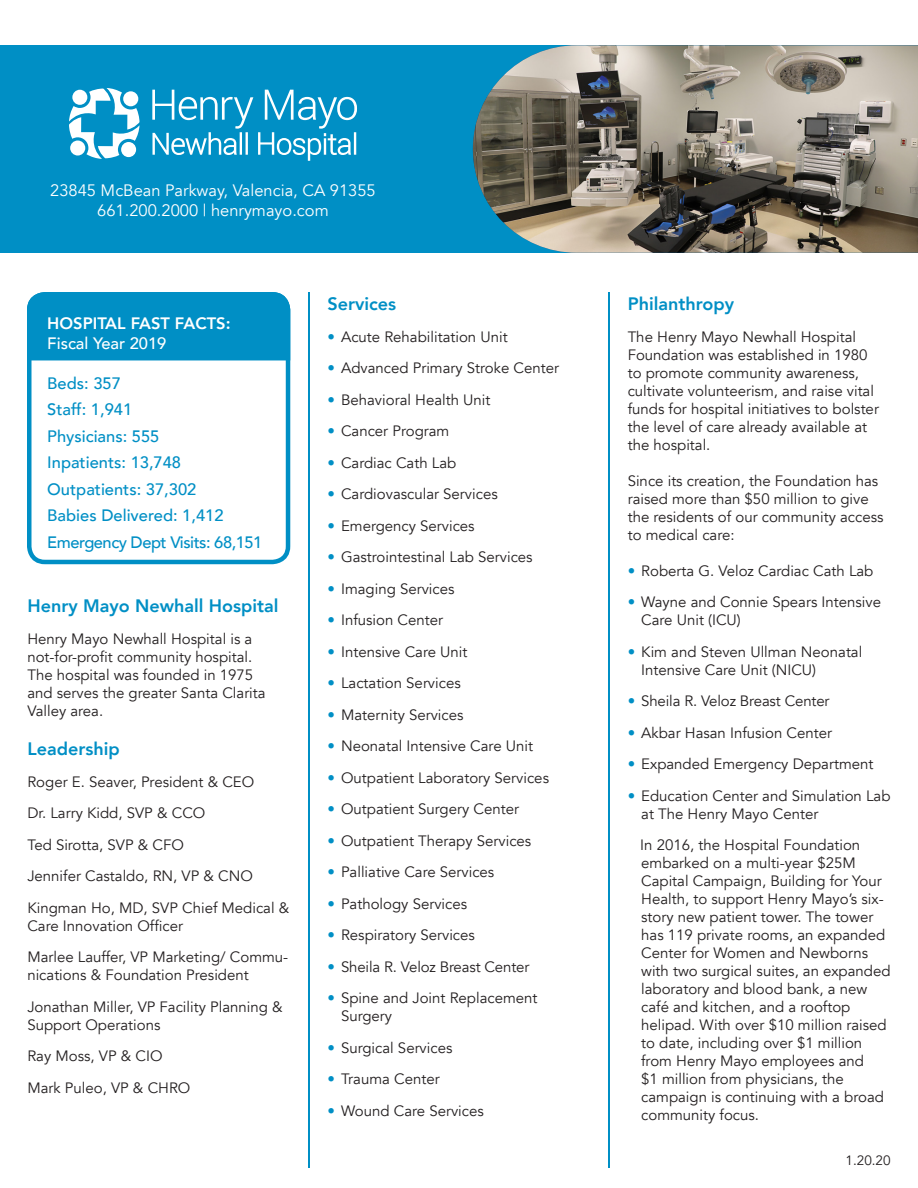
<style>
.page{position:relative;width:918px;height:1188px;background:#fff}
.page>*{position:absolute;margin:0;border:0;box-sizing:border-box;transform-origin:0 0}
.t1{font:800 18px "Avenir";color:#008fc5}
.t2{font:500 16.5px "Avenir";color:#008fc5}
.t3{font:16.5px "Avenir";color:#fff}
.t4{font:500 16.5px "Avenir";letter-spacing:-.03em;color:#008fc5}
.t5{font:800 16.5px "Avenir";color:#fff}
.t6{font:500 16.5px "Avenir";color:#fff}
.t7{font:15px/18px "Avenir";color:#231f20}
.t8{font:13.5px "Avenir";color:#231f20}
.s1{color:#008fc5}
</style>
<div class="page">
<div style="left:0;top:45px;width:918px;height:208px;background:#008fc5"></div>
<img style="left:473px;top:45px;width:445px;height:208px">
<div style="left:27px;top:292px;width:263px;height:272px;border:4px solid #008fc5;border-radius:16px"></div>
<div style="left:27px;top:292px;width:263px;height:68px;background:#008fc5"></div>
<hr style="left:308px;top:292px;width:2px;height:875px;background:#008fc5">
<hr style="left:608px;top:292px;width:2px;height:875px;background:#008fc5">
<svg style="left:69px;top:88px;width:71px;height:71px"></svg>
<svg style="left:152px;top:90px;width:205px;height:71px"></svg>
<p class="t3" style="left:50px;top:181px;width:327px">23845 McBean Parkway, Valencia, CA 91355</p>
<p class="t3" style="left:97px;top:201px;width:233px">661.200.2000 | henrymayo.com</p>
<p class="t5" style="left:47px;top:311px;width:185px">HOSPITAL FAST FACTS:</p>
<p class="t6" style="left:47px;top:329px;width:121px">Fiscal Year 2019</p>
<p class="t2" style="left:47px;top:369px;width:75px">Beds: 357</p>
<p class="t2" style="left:47px;top:395px;width:86px">Staff: 1,941</p>
<p class="t2" style="left:47px;top:422px;width:114px">Physicians: 555</p>
<p class="t2" style="left:47px;top:448px;width:135px">Inpatients: 13,748</p>
<p class="t2" style="left:47px;top:475px;width:151px">Outpatients: 37,302</p>
<p class="t2" style="left:47px;top:501px;width:178px">Babies Delivered: 1,412</p>
<p class="t4" style="left:47px;top:528px;width:217px">Emergency Dept Visits: 68,151</p>
<p class="t1" style="left:27px;top:592px;width:253px">Henry Mayo Newhall Hospital</p>
<p class="t7" style="left:27px;top:630px;width:227px">Henry Mayo Newhall Hospital is a</p>
<p class="t7" style="left:27px;top:648px;width:226px">not-for-profit community hospital.</p>
<p class="t7" style="left:27px;top:666px;width:227px">The hospital was founded in 1975</p>
<p class="t7" style="left:27px;top:684px;width:240px">and serves the greater Santa Clarita<br>Valley area.</p>
<p class="t1" style="left:27px;top:735px;width:94px">Leadership</p>
<p class="t7" style="left:27px;top:773px;width:228px">Roger E. Seaver, President &amp; CEO</p>
<p class="t7" style="left:27px;top:805px;width:180px">Dr. Larry Kidd, SVP &amp; CCO</p>
<p class="t7" style="left:27px;top:836px;width:158px">Ted Sirotta, SVP &amp; CFO</p>
<p class="t7" style="left:27px;top:868px;width:227px">Jennifer Castaldo, RN, VP &amp; CNO</p>
<p class="t7" style="left:27px;top:899px;width:264px">Kingman Ho, MD, SVP Chief Medical &amp;<br>Care Innovation Officer</p>
<p class="t7" style="left:27px;top:949px;width:262px">Marlee Lauffer, VP Marketing/ Commu&shy;nications &amp; Foundation President</p>
<p class="t7" style="left:27px;top:998px;width:257px">Jonathan Miller, VP Facility Planning &amp;<br>Support Operations</p>
<p class="t7" style="left:27px;top:1048px;width:137px">Ray Moss, VP &amp; CIO</p>
<p class="t7" style="left:27px;top:1079px;width:165px">Mark Puleo, VP &amp; CHRO</p>
<p class="t1" style="left:328px;top:290px;width:70px">Services</p>
<p class="t7" style="left:328px;top:328px;width:182px"><span class="s1">•</span> Acute Rehabilitation Unit</p>
<p class="t7" style="left:328px;top:359px;width:233px"><span class="s1">•</span> Advanced Primary Stroke Center</p>
<p class="t7" style="left:328px;top:391px;width:164px"><span class="s1">•</span> Behavioral Health Unit</p>
<p class="t7" style="left:328px;top:422px;width:123px"><span class="s1">•</span> Cancer Program</p>
<p class="t7" style="left:328px;top:454px;width:130px"><span class="s1">•</span> Cardiac Cath Lab</p>
<p class="t7" style="left:328px;top:485px;width:172px"><span class="s1">•</span> Cardiovascular Services</p>
<p class="t7" style="left:328px;top:517px;width:149px"><span class="s1">•</span> Emergency Services</p>
<p class="t7" style="left:328px;top:548px;width:207px"><span class="s1">•</span> Gastrointestinal Lab Services</p>
<p class="t7" style="left:328px;top:580px;width:128px"><span class="s1">•</span> Imaging Services</p>
<p class="t7" style="left:328px;top:611px;width:117px"><span class="s1">•</span> Infusion Center</p>
<p class="t7" style="left:328px;top:643px;width:141px"><span class="s1">•</span> Intensive Care Unit</p>
<p class="t7" style="left:328px;top:674px;width:135px"><span class="s1">•</span> Lactation Services</p>
<p class="t7" style="left:328px;top:706px;width:137px"><span class="s1">•</span> Maternity Services</p>
<p class="t7" style="left:328px;top:737px;width:207px"><span class="s1">•</span> Neonatal Intensive Care Unit</p>
<p class="t7" style="left:328px;top:769px;width:223px"><span class="s1">•</span> Outpatient Laboratory Services</p>
<p class="t7" style="left:328px;top:800px;width:193px"><span class="s1">•</span> Outpatient Surgery Center</p>
<p class="t7" style="left:328px;top:832px;width:205px"><span class="s1">•</span> Outpatient Therapy Services</p>
<p class="t7" style="left:328px;top:863px;width:168px"><span class="s1">•</span> Palliative Care Services</p>
<p class="t7" style="left:328px;top:895px;width:141px"><span class="s1">•</span> Pathology Services</p>
<p class="t7" style="left:328px;top:926px;width:149px"><span class="s1">•</span> Respiratory Services</p>
<p class="t7" style="left:328px;top:958px;width:203px"><span class="s1">•</span> Sheila R. Veloz Breast Center</p>
<p class="t7" style="left:341px;top:989px;width:198px;text-indent:-14px"><span class="s1">•</span> Spine and Joint Replacement<br>Surgery</p>
<p class="t7" style="left:328px;top:1039px;width:126px"><span class="s1">•</span> Surgical Services</p>
<p class="t7" style="left:328px;top:1070px;width:114px"><span class="s1">•</span> Trauma Center</p>
<p class="t7" style="left:328px;top:1102px;width:158px"><span class="s1">•</span> Wound Care Services</p>
<p class="t1" style="left:628px;top:290px;width:108px">Philanthropy</p>
<p class="t7" style="left:628px;top:328px;width:253px">The Henry Mayo Newhall Hospital Foundation was established in 1980 to promote community awareness, cultivate volunteerism, and raise vital funds for hospital initiatives to bolster the level of care already available at the hospital.</p>
<p class="t7" style="left:628px;top:472px;width:257px">Since its creation, the Foundation has raised more than $50 million to give the residents of our community access to medical care:</p>
<p class="t7" style="left:628px;top:562px;width:247px"><span class="s1">•</span> Roberta G. Veloz Cardiac Cath Lab</p>
<p class="t7" style="left:641px;top:593px;width:241px;text-indent:-14px"><span class="s1">•</span> Wayne and Connie Spears Intensive<br>Care Unit (ICU)</p>
<p class="t7" style="left:641px;top:643px;width:223px;text-indent:-14px"><span class="s1">•</span> Kim and Steven Ullman Neonatal<br>Intensive Care Unit (NICU)</p>
<p class="t7" style="left:628px;top:692px;width:203px"><span class="s1">•</span> Sheila R. Veloz Breast Center</p>
<p class="t7" style="left:628px;top:724px;width:206px"><span class="s1">•</span> Akbar Hasan Infusion Center</p>
<p class="t7" style="left:628px;top:755px;width:247px"><span class="s1">•</span> Expanded Emergency Department</p>
<p class="t7" style="left:641px;top:787px;width:251px;text-indent:-14px"><span class="s1">•</span> Education Center and Simulation Lab at The Henry Mayo Center</p>
<p class="t7" style="left:640px;top:836px;width:252px">In 2016, the Hospital Foundation embarked on a multi-year $25M<br>Capital Campaign, Building for Your<br>Health, to support Henry Mayo’s six&shy;story new patient tower. The tower has 119 private rooms, an expanded<br>Center for Women and Newborns with two surgical suites, an expanded laboratory and blood bank, a new café and kitchen, and a rooftop helipad. With over $10 million raised to date, including over $1 million from Henry Mayo employees and<br>$1 million from physicians, the campaign is continuing with a broad community focus.</p>
<p class="t8" style="left:846px;top:1152px;width:47px">1.20.20</p>
</div>
